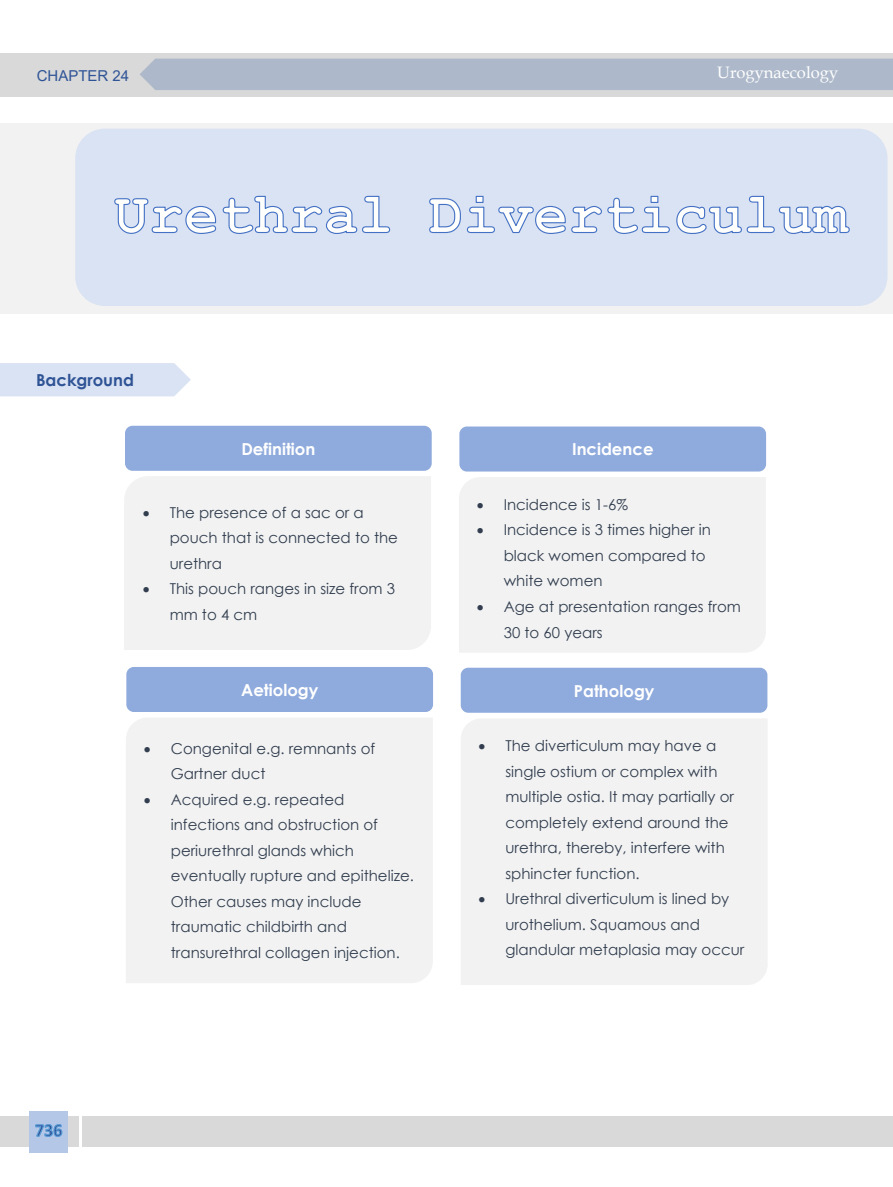
<style>
.page{position:relative;width:893px;height:1187px;background:#fff}
.page>*{position:absolute;margin:0;border:0;box-sizing:border-box;transform-origin:0 0}
.t1{font:16.5px "Century Gothic Bold 37";color:#fff}
.t2{font:16.5px "Book Antiqua 31";color:#fff}
.t3{font:16.5px "Century Gothic Bold 37";color:#2f5496}
.t4{font:15px/25.5px "Century Gothic";color:#323e4f}
.t5{font:15px "Arial 45";color:#2f5496}
</style>
<div class="page">
<div style="left:0;top:53px;width:893px;height:43px;background:#d9d9d9"></div>
<div style="left:140px;top:59px;width:753px;height:31px;background:#adb9ca"></div>
<div style="left:0;top:1116px;width:79px;height:31px;background:#d9d9d9"></div>
<div style="left:29px;top:1111px;width:39px;height:41px;background:#b4c7e7"></div>
<div style="left:82px;top:1116px;width:811px;height:31px;background:#d9d9d9"></div>
<svg style="left:35px;top:1124px;width:28px;height:13px"></svg>
<div style="left:0;top:123px;width:893px;height:190px;background:#f2f2f2"></div>
<div style="left:75px;top:129px;width:812px;height:177px;background:#dae3f3;border-radius:30px"></div>
<svg style="left:114px;top:195px;width:736px;height:39px"></svg>
<div style="left:0;top:363px;width:191px;height:33px;background:#dae3f3"></div>
<div style="left:124px;top:476px;width:307px;height:174px;background:#f2f2f2"></div>
<div style="left:125px;top:426px;width:307px;height:45px;background:#8faadc;border-radius:8px"></div>
<div style="left:459px;top:477px;width:307px;height:175px;background:#f2f2f2"></div>
<div style="left:459px;top:426px;width:307px;height:45px;background:#8faadc;border-radius:8px"></div>
<div style="left:126px;top:718px;width:307px;height:265px;background:#f2f2f2"></div>
<div style="left:126px;top:667px;width:307px;height:45px;background:#8faadc;border-radius:8px"></div>
<div style="left:461px;top:719px;width:306px;height:265px;background:#f2f2f2"></div>
<div style="left:461px;top:667px;width:306px;height:45px;background:#8faadc;border-radius:8px"></div>
<p class="t5" style="left:37px;top:67px;width:94px">CHAPTER 24</p>
<p class="t2" style="left:717px;top:63px;width:122px">Urogynaecology</p>
<p class="t3" style="left:36px;top:369px;width:100px">Background</p>
<p class="t1" style="left:241px;top:438px;width:75px">Definition</p>
<p class="t4" style="left:170px;top:499px;width:230px;text-indent:-27px">• The presence of a sac or a pouch that is connected to the urethra</p>
<p class="t4" style="left:170px;top:575px;width:227px;text-indent:-27px">• This pouch ranges in size from 3 mm to 4 cm</p>
<p class="t1" style="left:241px;top:679px;width:79px">Aetiology</p>
<p class="t4" style="left:171px;top:735px;width:206px;text-indent:-27px">• Congenital e.g. remnants of<br>Gartner duct</p>
<p class="t4" style="left:171px;top:786px;width:245px;text-indent:-27px">• Acquired e.g. repeated infections and obstruction of periurethral glands which eventually rupture and epithelize.<br>Other causes may include traumatic childbirth and transurethral collagen injection.</p>
<p class="t1" style="left:572px;top:439px;width:83px">Incidence</p>
<p class="t4" style="left:477px;top:491px;width:153px">• Incidence is 1-6%</p>
<p class="t4" style="left:504px;top:517px;width:209px;text-indent:-27px">• Incidence is 3 times higher in black women compared to white women</p>
<p class="t4" style="left:504px;top:593px;width:239px;text-indent:-27px">• Age at presentation ranges from<br>30 to 60 years</p>
<p class="t1" style="left:574px;top:680px;width:82px">Pathology</p>
<p class="t4" style="left:505px;top:732px;width:230px;text-indent:-27px">• The diverticulum may have a single ostium or complex with multiple ostia. It may partially or completely extend around the urethra, thereby, interfere with sphincter function.</p>
<p class="t4" style="left:505px;top:885px;width:240px;text-indent:-27px">• Urethral diverticulum is lined by urothelium. Squamous and glandular metaplasia may occur</p>
</div>
